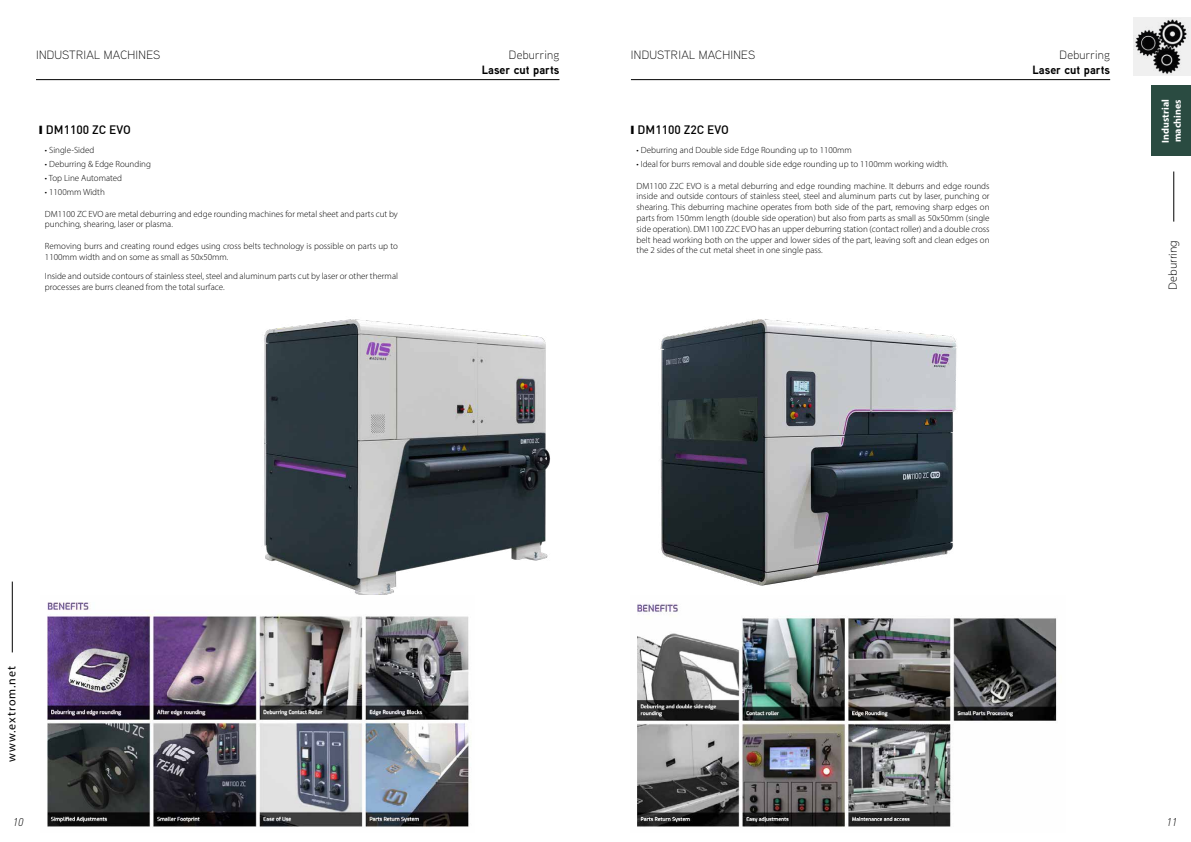
<style>
.page{position:relative;width:1191px;height:842px;background:#fff}
.page>*{position:absolute;margin:0;border:0;box-sizing:border-box;transform-origin:0 0}
.t1{font:300 12px "Aaux Next";letter-spacing:.02em;color:#000}
.t2{font:700 12px "Aaux Next";color:#000}
.t3{font:500 12px "DIN";color:#000}
.t4{font:12px "Myriad Pro";letter-spacing:.075em;color:#000}
.t5{font:300 12px "Myriad Pro";color:#000}
.t6{font:italic 300 11px "DIN Pro";color:#000}
.t7{font:700 10px/12px "Myriad Pro";color:#fff}
.t8{font:300 9px/10.8px "Myriad Pro";color:#000}
</style>
<div class="page">
<hr style="left:12px;top:582px;width:1px;height:70px;background:#000">
<div style="left:1133px;top:17px;width:58px;height:59px;background:#f0f0f0"></div>
<img style="left:1135px;top:19px;width:52px;height:55px">
<div style="left:1151px;top:86px;width:40px;height:70px;background:#2a4b41"></div>
<img style="left:660px;top:319px;width:297px;height:267px">
<img style="left:264px;top:319px;width:287px;height:276px">
<hr style="left:1173px;top:171px;width:1px;height:51px;background:#000">
<hr style="left:631px;top:79px;width:479px;height:1px;background:#000">
<hr style="left:36px;top:79px;width:523px;height:1px;background:#000">
<img style="left:637px;top:603px;width:420px;height:224px">
<img style="left:47px;top:602px;width:424px;height:225px">
<h1 class="t1" style="left:36px;top:47px;width:126px">INDUSTRIAL MACHINES</h1>
<h1 class="t1" style="left:509px;top:47px;width:52px">Deburring</h1>
<h1 class="t2" style="left:482px;top:61px;width:79px">Laser cut parts</h1>
<h1 class="t3" style="left:39px;top:122px;width:93px">❙ DM1100 ZC EVO</h1>
<p class="t8" style="left:45px;top:144px;width:51px">• Single-Sided</p>
<p class="t8" style="left:45px;top:158px;width:107px">• Deburring &amp; Edge Rounding</p>
<p class="t8" style="left:45px;top:172px;width:79px">• Top Line Automated</p>
<p class="t8" style="left:45px;top:186px;width:61px">• 1100mm Width</p>
<p class="t8" style="left:45px;top:208px;width:354px">DM1100 ZC EVO are metal deburring and edge rounding machines for metal sheet and parts cut by punching, shearing, laser or plasma.</p>
<p class="t8" style="left:45px;top:240px;width:354px">Removing burrs and creating round edges using cross belts technology is possible on parts up to<br>1100mm width and on some as small as 50x50mm.</p>
<p class="t8" style="left:45px;top:270px;width:354px">Inside and outside contours of stainless steel, steel and aluminum parts cut by laser or other thermal processes are burrs cleaned from the total surface.</p>
<h1 class="t1" style="left:631px;top:47px;width:126px">INDUSTRIAL MACHINES</h1>
<h1 class="t1" style="left:1059px;top:47px;width:52px">Deburring</h1>
<h1 class="t2" style="left:1032px;top:61px;width:79px">Laser cut parts</h1>
<h1 class="t3" style="left:631px;top:122px;width:99px">❙ DM1100 Z2C EVO</h1>
<p class="t8" style="left:636px;top:144px;width:217px">• Deburring and Double side Edge Rounding up to 1100mm</p>
<p class="t8" style="left:636px;top:158px;width:313px">• Ideal for burrs removal and double side edge rounding up to 1100mm working width.</p>
<p class="t8" style="left:636px;top:180px;width:354px;text-align:justify">DM1100 Z2C EVO is a metal deburring and edge rounding machine. It deburrs and edge rounds inside and outside contours of stainless steel, steel and aluminum parts cut by laser, punching or shearing. This deburring machine operates from both side of the part, removing sharp edges on parts from 150mm length (double side operation) but also from parts as small as 50x50mm (single side operation). DM1100 Z2C EVO has an upper deburring station (contact roller) and a double cross belt head working both on the upper and lower sides of the part, leaving soft and clean edges on the 2 sides of the cut metal sheet in one single pass.</p>
<p class="t7" style="left:1159px;top:143px;width:45px;rotate:-90deg">Industrial machines</p>
<h1 class="t5" style="left:1165px;top:290px;width:51px;rotate:-90deg">Deburring</h1>
<h1 class="t4" style="left:4px;top:762px;width:97px;rotate:-90deg">www.extrom.net</h1>
<p class="t6" style="left:13px;top:814px;width:12px">10</p>
<p class="t6" style="left:1166px;top:814px;width:12px">11</p>
</div>
